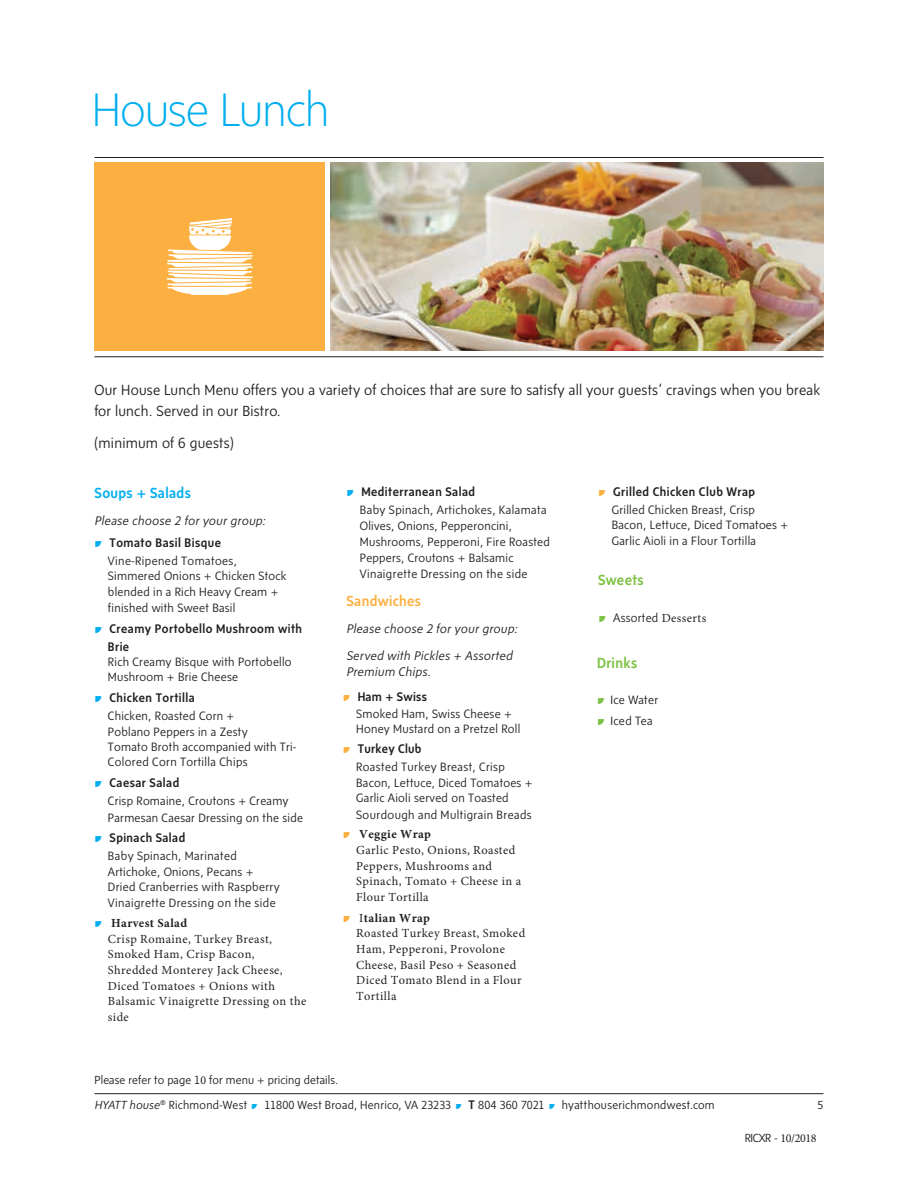
<style>
.page{position:relative;width:918px;height:1188px;background:#fff}
.page>*{position:absolute;margin:0;border:0;box-sizing:border-box;transform-origin:0 0}
.t1{font:200 48px "Sense";letter-spacing:-.01em;color:#00aeef}
.t2{font:300 15px/21px "Sense";letter-spacing:.015em;color:#231f20}
.t3{font:500 15px "Sense";letter-spacing:.025em;color:#00aeef}
.t4{font:500 15px "Sense";letter-spacing:.025em;color:#7bc142}
.t5{font:500 15px "Sense";letter-spacing:.025em;color:#fbb041}
.t6{font:500 12.75px/18px "Sense";letter-spacing:.035em;color:#231f20}
.t7{font:italic 300 12.75px/26.7px "Sense";letter-spacing:.03em;color:#231f20}
.t8{font:300 12.3px/15.6px "Sense";letter-spacing:.02em;color:#231f20}
.t9{font:12.3px/15.6px "Minion Pro";letter-spacing:.035em;color:#231f20}
.t10{font:300 12px/25.8px "Sense";letter-spacing:.015em;color:#231f20}
.t11{font:12px "Minion Pro";letter-spacing:-.03em;color:#231f20}
.s1{font-family:"Sense Extras";font-weight:400;font-size:14.25px;color:#00aeef}
.s2{font-family:"Sense Extras";font-size:14.25px;color:#00aeef}
.s3{font-weight:700}
.s4{font-family:"Sense Extras";font-weight:400;font-size:14.25px;color:#fbb041}
.s5{font-family:"Sense Extras";font-size:14.25px;color:#fbb041}
.s6{font-family:"Sense Extras";font-weight:400;font-size:14.25px;color:#7bc142}
.s7{font-family:"Minion Pro";font-weight:400}
.s8{font-style:italic}
.s9{font-family:"Sense Extras";font-weight:400;color:#00aeef}
.s10{font-weight:500;font-size:12.75px}
.s11{font-family:"Sense";font-weight:300}
</style>
<div class="page">
<hr style="left:94px;top:1093px;width:730px;height:1px;background:#231f20">
<hr style="left:94px;top:357px;width:730px;height:1px;background:#231f20">
<hr style="left:94px;top:157px;width:730px;height:1px;background:#231f20">
<img style="left:330px;top:162px;width:494px;height:189px">
<div style="left:94px;top:162px;width:231px;height:189px;background:#fbb041"></div>
<svg style="left:167px;top:218px;width:86px;height:77px"></svg>
<h1 class="t1" style="left:92px;top:83px;width:239px">House Lunch</h1>
<p class="t2" style="left:94px;top:379px;width:727px">Our House Lunch Menu offers you a variety of choices that are sure to satisfy all your guests’ cravings when you break for lunch. Served in our Bistro.</p>
<p class="t2" style="left:94px;top:432px;width:141px">(minimum of 6 guests)</p>
<p class="t3" style="left:94px;top:484px;width:98px">Soups + Salads</p>
<p class="t7" style="left:94px;top:507px;width:172px">Please choose 2 for your group:</p>
<p class="t6" style="left:94px;top:533px;width:128px"><span class="s1">•</span> Tomato Basil Bisque</p>
<p class="t8" style="left:108px;top:553px;width:180px">Vine-Ripened Tomatoes,<br>Simmered Onions + Chicken Stock blended in a Rich Heavy Cream + finished with Sweet Basil</p>
<p class="t6" style="left:108px;top:619px;width:195px;text-indent:-13px"><span class="s1">•</span> Creamy Portobello Mushroom with<br>Brie</p>
<p class="t8" style="left:108px;top:654px;width:185px">Rich Creamy Bisque with Portobello<br>Mushroom + Brie Cheese</p>
<p class="t6" style="left:94px;top:688px;width:102px"><span class="s1">•</span> Chicken Tortilla</p>
<p class="t8" style="left:108px;top:708px;width:190px">Chicken, Roasted Corn +<br>Poblano Peppers in a Zesty<br>Tomato Broth accompanied with Tri-<br>Colored Corn Tortilla Chips</p>
<p class="t6" style="left:94px;top:774px;width:86px"><span class="s1">•</span> Caesar Salad</p>
<p class="t8" style="left:108px;top:792px;width:197px;line-height:16.5px">Crisp Romaine, Croutons + Creamy<br>Parmesan Caesar Dressing on the side</p>
<p class="t6" style="left:94px;top:828px;width:92px"><span class="s1">•</span> Spinach Salad</p>
<p class="t8" style="left:108px;top:848px;width:173px">Baby Spinach, Marinated<br>Artichoke, Onions, Pecans +<br>Dried Cranberries with Raspberry</p>
<p class="t8" style="left:108px;top:895px;width:169px">Vinaigrette Dressing on the side</p>
<p class="t9" style="left:108px;top:915px;width:200px;text-indent:-13px"><span class="s2">•</span> <span class="s3">Harvest Salad<br></span>Crisp Romaine, Turkey Breast,<br>Smoked Ham, Crisp Bacon,<br>Shredded Monterey Jack Cheese,<br>Diced Tomatoes + Onions with<br>Balsamic Vinaigrette Dressing on the side</p>
<p class="t6" style="left:346px;top:483px;width:130px"><span class="s1">•</span> Mediterranean Salad</p>
<p class="t8" style="left:360px;top:502px;width:192px;line-height:16px">Baby Spinach, Artichokes, Kalamata Olives, Onions, Pepperoncini, Mushrooms, Pepperoni, Fire Roasted Peppers, Croutons + Balsamic Vinaigrette Dressing on the side</p>
<p class="t5" style="left:346px;top:592px;width:76px">Sandwiches</p>
<p class="t7" style="left:346px;top:615px;width:172px">Please choose 2 for your group:<br>Served with Pickles + Assorted</p>
<p class="t7" style="left:346px;top:658px;width:86px">Premium Chips.</p>
<p class="t6" style="left:343px;top:688px;width:86px"><span class="s4">•</span> Ham + Swiss</p>
<p class="t8" style="left:356px;top:706px;width:166px;line-height:14.9px">Smoked Ham, Swiss Cheese +<br>Honey Mustard on a Pretzel Roll</p>
<p class="t6" style="left:343px;top:740px;width:80px"><span class="s4">•</span> Turkey Club</p>
<p class="t8" style="left:356px;top:759px;width:178px">Roasted Turkey Breast, Crisp<br>Bacon, Lettuce, Diced Tomatoes +<br>Garlic Aioli served on Toasted<br>Sourdough and Multigrain Breads</p>
<p class="t9" style="left:356px;top:827px;width:166px;text-indent:-13px"><span class="s5">•</span> <span class="s3">Veggie Wrap<br></span>Garlic Pesto, Onions, Roasted<br>Peppers, Mushrooms and<br>Spinach, Tomato + Cheese in a<br>Flour Tortilla</p>
<p class="t9" style="left:356px;top:910px;width:171px;text-indent:-14px"><span class="s5">•</span> I<span class="s3">talian Wrap<br></span>Roasted Turkey Breast, Smoked<br>Ham, Pepperoni, Provolone<br>Cheese, Basil Peso + Seasoned<br>Diced Tomato Blend in a Flour<br>Tortilla</p>
<p class="t6" style="left:598px;top:483px;width:158px"><span class="s4">•</span> Grilled Chicken Club Wrap</p>
<p class="t8" style="left:612px;top:502px;width:178px">Grilled Chicken Breast, Crisp<br>Bacon, Lettuce, Diced Tomatoes +<br>Garlic Aioli in a Flour Tortilla</p>
<p class="t4" style="left:598px;top:572px;width:47px">Sweets</p>
<p class="t8" style="left:598px;top:609px;width:109px"><span class="s6">•</span> Assorted <span class="s7">Desserts</span></p>
<p class="t4" style="left:597px;top:655px;width:42px">Drinks</p>
<p class="t8" style="left:597px;top:691px;width:63px"><span class="s6">•</span>Ice Water</p>
<p class="t8" style="left:597px;top:713px;width:57px"><span class="s6">•</span>Iced Tea</p>
<p class="t10" style="left:94px;top:1066px;width:622px">Please refer to page 1<span class="s7">0</span> for menu + pricing details.<br><span class="s8">HYATT house</span><sup>®</sup> Richmond-West <span class="s9">•</span> 11800 West Broad, Henrico, VA 23233 <span class="s9">•</span> <span class="s10">T</span> 804 360 7021 <span class="s9">•</span> hyatthouserichmondwest.com</p>
<p class="t10" style="left:818px;top:1091px;width:7px">5</p>
<p class="t11" style="left:745px;top:1130px;width:73px"><span class="s11">RICXR -</span> 10/2018</p>
</div>
